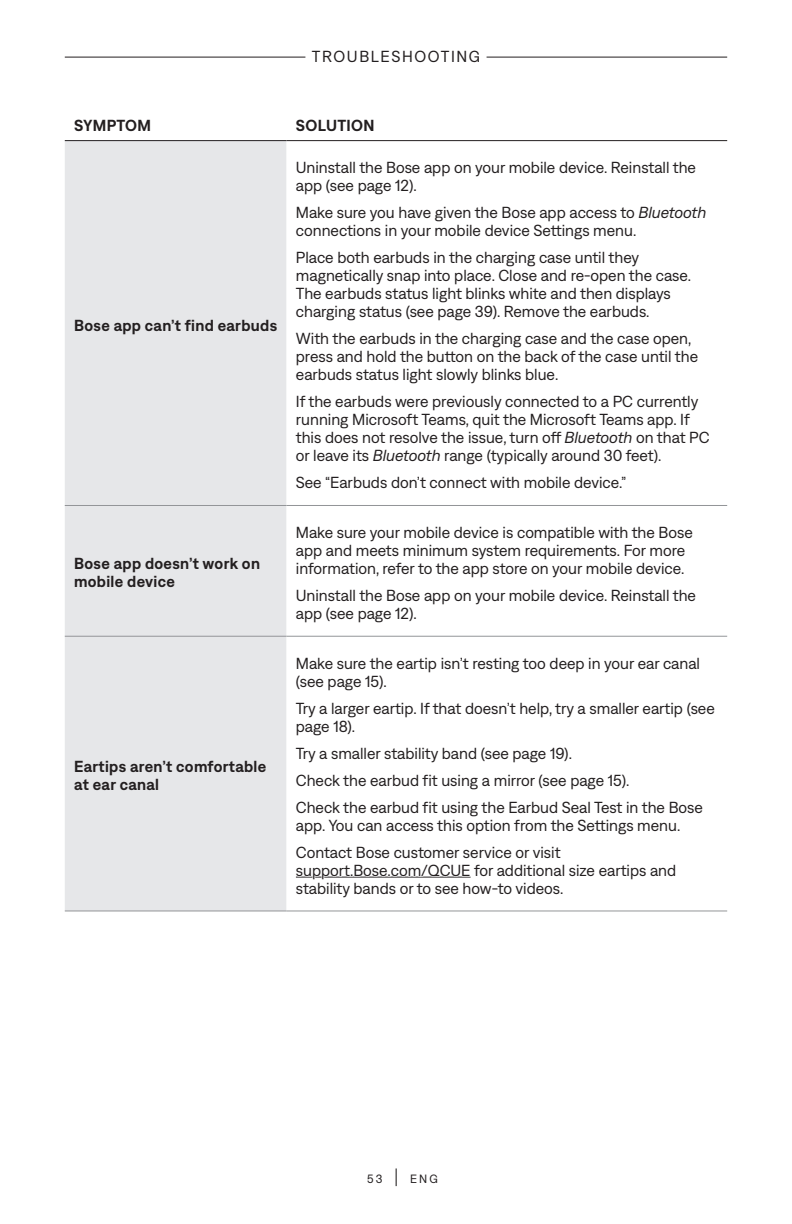
<style>
.page{position:relative;width:792px;height:1224px;background:#fff}
.page>*{position:absolute;margin:0;border:0;box-sizing:border-box;transform-origin:0 0}
.Text_Table{font:16px/18px "Bose Text";color:#231f20}
.Text_Table_Bold{font:600 16px/18px "Bose Text";letter-spacing:.02em;color:#231f20}
.Text_Table_Head_1{font:600 16px "Bose Text";letter-spacing:.02em;color:#231f20}
.t1{font:12px "Bose Text";color:#231f20}
.s1{font-style:italic}
.s2{color:#fff}
.s3{font-size:22px}
</style>
<div class="page">
<hr style="left:65px;top:57px;width:662px;height:1px;background:#231f20">
<div style="left:305px;top:40px;width:182px;height:30px;background:#fff"></div>
<div style="left:65px;top:141px;width:222px;height:770px;background:#e6e7e9"></div>
<svg style="left:287px;top:141px;width:440px;height:770px"></svg>
<hr style="left:65px;top:140px;width:222px;height:1px;background:#231f20">
<hr style="left:287px;top:140px;width:440px;height:1px;background:#231f20">
<hr style="left:65px;top:911px;width:222px;height:1px;background:#939598">
<hr style="left:287px;top:911px;width:440px;height:1px;background:#939598">
<hr style="left:65px;top:505px;width:222px;height:1px;background:#939598">
<hr style="left:287px;top:505px;width:440px;height:1px;background:#939598">
<hr style="left:65px;top:636px;width:222px;height:1px;background:#939598">
<hr style="left:287px;top:636px;width:440px;height:1px;background:#939598">
<hr style="left:296px;top:877px;width:175px;height:1px;background:#231f20">
<p class="Text_Table" style="left:312px;top:46px;width:23px">Troubleshooting</p>
<p class="Text_Table_Head_1" style="left:74px;top:114px;width:78px">SYMPTOM</p>
<p class="Text_Table_Head_1" style="left:296px;top:114px;width:80px">SOLUTION</p>
<p class="Text_Table_Bold" style="left:74px;top:315px;width:205px">Bose app can’t find earbuds</p>
<p class="Text_Table_Bold" style="left:74px;top:554px;width:187px">Bose app doesn’t work on mobile device</p>
<p class="Text_Table_Bold" style="left:74px;top:756px;width:194px">Eartips aren’t comfortable at ear canal</p>
<p class="Text_Table" style="left:296px;top:158px;width:402px">Uninstall the Bose app on your mobile device. Reinstall the app (see page 12).</p>
<p class="Text_Table" style="left:296px;top:203px;width:412px">Make sure you have given the Bose app access to <span class="s1">Bluetooth </span>connections in your mobile device Settings menu.</p>
<p class="Text_Table" style="left:296px;top:248px;width:397px">Place both earbuds in the charging case until they magnetically snap into place. Close and re-open the case.<br>The earbuds status light blinks white and then displays charging status (see page 39). Remove the earbuds.</p>
<p class="Text_Table" style="left:296px;top:329px;width:404px">With the earbuds in the charging case and the case open, press and hold the button on the back of the case until the earbuds status light slowly blinks blue.</p>
<p class="Text_Table" style="left:296px;top:392px;width:415px">If the earbuds were previously connected to a PC currently running Microsoft Teams, quit the Microsoft Teams app. If this does not resolve the issue, turn off <span class="s1">Bluetooth</span> on that PC or leave its <span class="s1">Bluetooth</span> range (typically around 30 feet).</p>
<p class="Text_Table" style="left:296px;top:473px;width:332px">See “Earbuds don’t connect with mobile device.”</p>
<p class="Text_Table" style="left:296px;top:522px;width:398px">Make sure your mobile device is compatible with the Bose app and meets minimum system requirements. For more information, refer to the app store on your mobile device.</p>
<p class="Text_Table" style="left:296px;top:585px;width:402px">Uninstall the Bose app on your mobile device. Reinstall the app (see page 12).</p>
<p class="Text_Table" style="left:296px;top:653px;width:406px">Make sure the eartip isn’t resting too deep in your ear canal (see page 15).</p>
<p class="Text_Table" style="left:296px;top:698px;width:420px">Try a larger eartip. If that doesn’t help, try a smaller eartip (see page 18).</p>
<p class="Text_Table" style="left:296px;top:743px;width:278px">Try a smaller stability band (see page 19).</p>
<p class="Text_Table" style="left:296px;top:770px;width:335px">Check the earbud fit using a mirror (see page 15).</p>
<p class="Text_Table" style="left:296px;top:797px;width:409px">Check the earbud fit using the Earbud Seal Test in the Bose app. You can access this option from the Settings menu.</p>
<p class="Text_Table" style="left:296px;top:842px;width:382px">Contact Bose customer service or visit <span class="s2">support.Bose.com/QCUE</span> for additional size eartips and stability bands or to see how-to videos.</p>
<p class="t1" style="left:367px;top:1170px;width:72px">53 <span class="s3">|</span> ENG</p>
</div>
